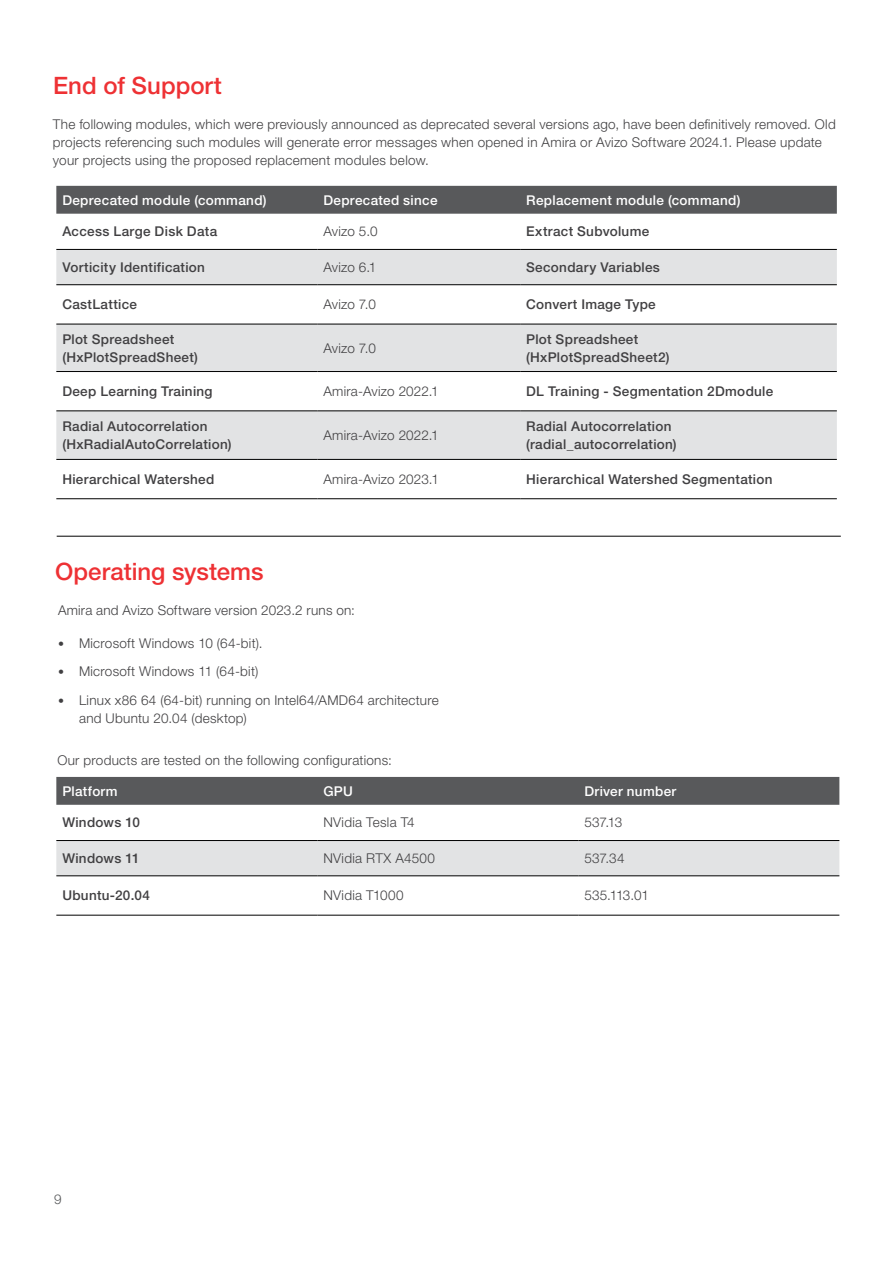
<style>
.page{position:relative;width:893px;height:1263px;background:#fff}
.page>*{position:absolute;margin:0;border:0;box-sizing:border-box;transform-origin:0 0}
.t1{font:500 24px "Helvetica Neue LTW1 G";color:#ee3134}
.t2{font:300 13.5px/18px "Helvetica Neue LTW1 G";letter-spacing:.02em;color:#414042}
.t3{font:500 13.5px/18px "Helvetica Neue LTW1 G";letter-spacing:.025em;color:#414042}
.t4{font:500 13.5px "Helvetica Neue LTW1 G";letter-spacing:.025em;color:#fff}
.t5{font:300 13.5px "Helvetica Neue LTW1 G";color:#58595b}
.s1{font-size:12px}
</style>
<div class="page">
<div style="left:56px;top:777px;width:783px;height:28px;background:#58595b"></div>
<div style="left:56px;top:841px;width:783px;height:34px;background:#e2e3e4"></div>
<hr style="left:56px;top:840px;width:261px;height:1px;background:#000">
<hr style="left:317px;top:840px;width:261px;height:1px;background:#000">
<hr style="left:578px;top:840px;width:261px;height:1px;background:#000">
<hr style="left:56px;top:875px;width:261px;height:1px;background:#000">
<hr style="left:317px;top:875px;width:261px;height:1px;background:#000">
<hr style="left:578px;top:875px;width:261px;height:1px;background:#000">
<hr style="left:56px;top:915px;width:261px;height:1px;background:#000">
<hr style="left:317px;top:915px;width:261px;height:1px;background:#000">
<hr style="left:578px;top:915px;width:261px;height:1px;background:#000">
<div style="left:56px;top:186px;width:781px;height:28px;background:#58595b"></div>
<div style="left:56px;top:250px;width:781px;height:34px;background:#e2e3e4"></div>
<svg style="left:56px;top:325px;width:781px;height:134px;fill:#e2e3e4"></svg>
<hr style="left:56px;top:249px;width:261px;height:1px;background:#000">
<hr style="left:317px;top:249px;width:203px;height:1px;background:#000">
<hr style="left:520px;top:249px;width:317px;height:1px;background:#000">
<hr style="left:56px;top:284px;width:261px;height:1px;background:#000">
<hr style="left:317px;top:284px;width:203px;height:1px;background:#000">
<hr style="left:520px;top:284px;width:317px;height:1px;background:#000">
<hr style="left:56px;top:324px;width:261px;height:1px;background:#000">
<hr style="left:317px;top:324px;width:203px;height:1px;background:#000">
<hr style="left:520px;top:324px;width:317px;height:1px;background:#000">
<hr style="left:56px;top:371px;width:261px;height:1px;background:#000">
<hr style="left:317px;top:371px;width:203px;height:1px;background:#000">
<hr style="left:520px;top:371px;width:317px;height:1px;background:#000">
<hr style="left:56px;top:411px;width:261px;height:1px;background:#000">
<hr style="left:317px;top:411px;width:203px;height:1px;background:#000">
<hr style="left:520px;top:411px;width:317px;height:1px;background:#000">
<hr style="left:56px;top:459px;width:261px;height:1px;background:#000">
<hr style="left:317px;top:459px;width:203px;height:1px;background:#000">
<hr style="left:520px;top:459px;width:317px;height:1px;background:#000">
<hr style="left:56px;top:498px;width:261px;height:1px;background:#000">
<hr style="left:317px;top:498px;width:203px;height:1px;background:#000">
<hr style="left:520px;top:498px;width:317px;height:1px;background:#000">
<hr style="left:57px;top:536px;width:784px;height:1px;background:#000">
<h1 class="t1" style="left:53px;top:71px;width:170px">End of Support</h1>
<p class="t2" style="left:53px;top:115px;width:784px">The following modules, which were previously announced as deprecated several versions ago, have been definitively removed. Old projects referencing such modules will generate error messages when opened in Amira or Avizo Software 2024.1. Please update your projects using the proposed replacement modules below.</p>
<p class="t4" style="left:62px;top:192px;width:206px">Deprecated module (command)</p>
<p class="t4" style="left:323px;top:192px;width:116px">Deprecated since</p>
<p class="t4" style="left:526px;top:192px;width:216px">Replacement module (command)</p>
<p class="t3" style="left:62px;top:222px;width:156px">Access Large Disk Data</p>
<p class="t2" style="left:323px;top:222px;width:56px">Avizo 5.0</p>
<p class="t3" style="left:526px;top:222px;width:125px">Extract Subvolume</p>
<p class="t3" style="left:62px;top:258px;width:144px">Vorticity Identification</p>
<p class="t2" style="left:323px;top:258px;width:55px">Avizo 6.1</p>
<p class="t3" style="left:526px;top:258px;width:135px">Secondary Variables</p>
<p class="t3" style="left:62px;top:295px;width:76px">CastLattice</p>
<p class="t2" style="left:323px;top:295px;width:54px">Avizo 7.0</p>
<p class="t3" style="left:526px;top:295px;width:131px">Convert Image Type</p>
<p class="t3" style="left:62px;top:330px;width:137px">Plot Spreadsheet (HxPlotSpreadSheet)</p>
<p class="t2" style="left:323px;top:339px;width:54px">Avizo 7.0</p>
<p class="t3" style="left:526px;top:330px;width:145px">Plot Spreadsheet (HxPlotSpreadSheet2)</p>
<p class="t3" style="left:62px;top:382px;width:152px">Deep Learning Training</p>
<p class="t2" style="left:323px;top:382px;width:117px">Amira-Avizo 2022.1</p>
<p class="t3" style="left:526px;top:382px;width:249px">DL Training - Segmentation 2Dmodule</p>
<p class="t3" style="left:62px;top:417px;width:171px">Radial Autocorrelation (HxRadialAutoCorrelation)</p>
<p class="t2" style="left:323px;top:426px;width:117px">Amira-Avizo 2022.1</p>
<p class="t3" style="left:526px;top:417px;width:152px">Radial Autocorrelation (radial_autocorrelation)</p>
<p class="t3" style="left:62px;top:470px;width:154px">Hierarchical Watershed</p>
<p class="t2" style="left:323px;top:470px;width:117px">Amira-Avizo 2023.1</p>
<p class="t3" style="left:526px;top:470px;width:248px">Hierarchical Watershed Segmentation</p>
<h1 class="t1" style="left:55px;top:557px;width:210px">Operating systems</h1>
<p class="t2" style="left:58px;top:601px;width:298px">Amira and Avizo Software version 2023.2 runs on:</p>
<p class="t2" style="left:58px;top:634px;width:206px"><span class="s1">•</span> Microsoft Windows 10 (64-bit).</p>
<p class="t2" style="left:58px;top:662px;width:202px"><span class="s1">•</span> Microsoft Windows 11 (64-bit)</p>
<p class="t2" style="left:79px;top:691px;width:361px;text-indent:-21px"><span class="s1">•</span> Linux x86 64 (64-bit) running on Intel64/AMD64 architecture and Ubuntu 20.04 (desktop)</p>
<p class="t2" style="left:57px;top:751px;width:336px">Our products are tested on the following configurations:</p>
<p class="t4" style="left:62px;top:783px;width:57px">Platform</p>
<p class="t4" style="left:323px;top:783px;width:31px">GPU</p>
<p class="t4" style="left:584px;top:783px;width:93px">Driver number</p>
<p class="t3" style="left:62px;top:813px;width:79px">Windows 10</p>
<p class="t2" style="left:323px;top:813px;width:93px">NVidia Tesla T4</p>
<p class="t2" style="left:584px;top:813px;width:39px">537.13</p>
<p class="t3" style="left:62px;top:849px;width:79px">Windows 11</p>
<p class="t2" style="left:323px;top:849px;width:113px">NVidia RTX A4500</p>
<p class="t2" style="left:584px;top:849px;width:42px">537.34</p>
<p class="t3" style="left:62px;top:886px;width:89px">Ubuntu-20.04</p>
<p class="t2" style="left:323px;top:886px;width:82px">NVidia T1000</p>
<p class="t2" style="left:584px;top:886px;width:66px">535.113.01</p>
<p class="t5" style="left:54px;top:1191px;width:9px">9</p>
</div>
